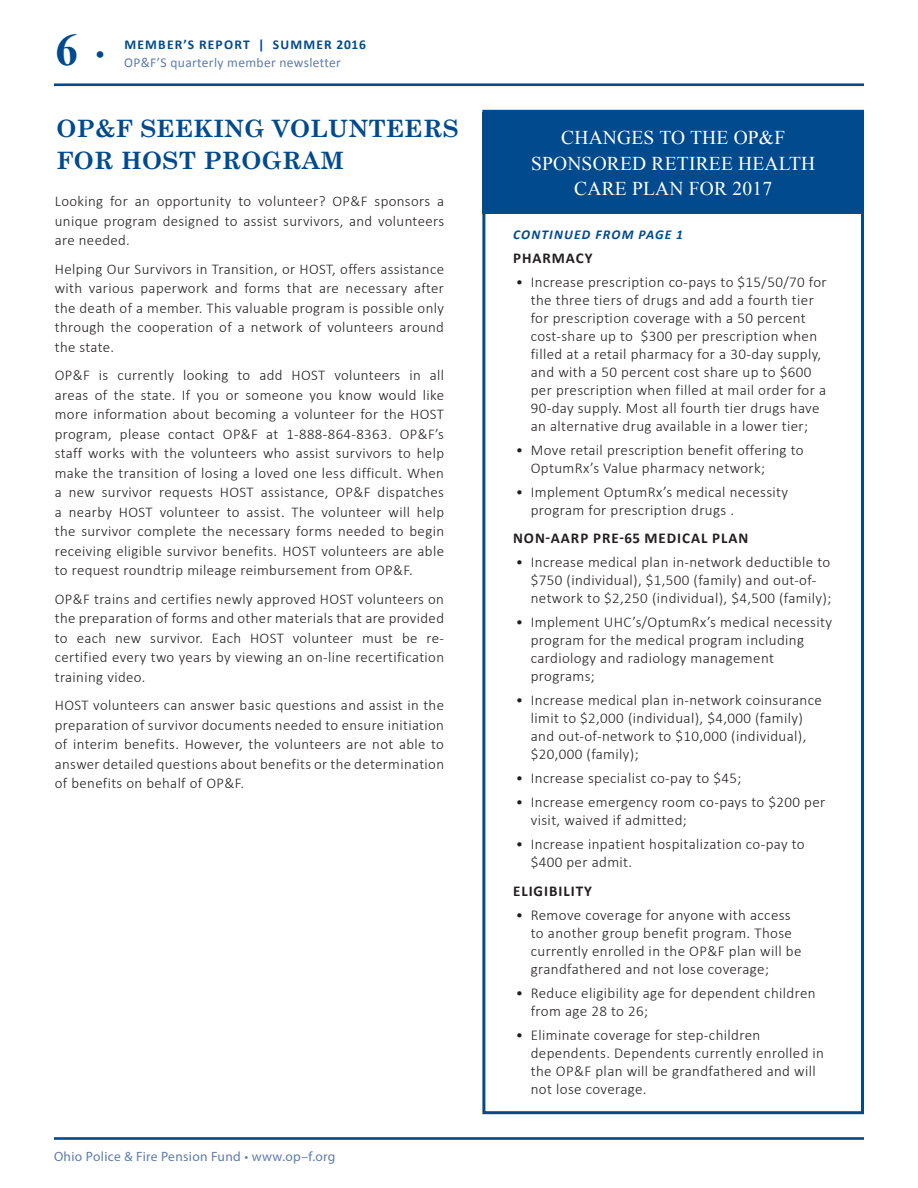
<style>
.page{position:relative;width:918px;height:1188px;background:#fff}
.page>*{position:absolute;margin:0;border:0;box-sizing:border-box;transform-origin:0 0}
.t1{font:700 45px "Times New Roman";color:#004a8d}
.t2{font:700 24px/31.5px "Century Schoolbook";letter-spacing:.01em;color:#004a8d}
.t3{font:21px "Helvetica LT Std";color:#004a8d}
.t4{font:19.5px/25.5px "Times New Roman";letter-spacing:.01em;color:#fff;text-align:center}
.t5{font:300 15px/18px "Calibri";letter-spacing:.025em;color:#231f20}
.t6{font:700 15px "Calibri";letter-spacing:.065em;color:#231f20}
.t7{font:300 14.85px/19.5px "Calibri";letter-spacing:.025em;color:#231f20;text-align:justify}
.t8{font:13.5px "Myriad Pro";letter-spacing:.025em;color:#5f7bb0}
.t9{font:13.5px "Calibri";letter-spacing:.025em;color:#5f7bb0}
.t10{font:700 13.5px "Calibri";letter-spacing:.09em;color:#004a8d}
.t11{font:italic 700 13.5px "Calibri";letter-spacing:.09em;color:#004a8d}
</style>
<div class="page">
<hr style="left:54px;top:83px;width:810px;height:3px;background:#004a8d">
<hr style="left:54px;top:1137px;width:810px;height:3px;background:#004a8d">
<div style="left:482px;top:110px;width:382px;height:1004px;border:3px solid #004a8d"></div>
<div style="left:482px;top:112px;width:382px;height:101px;background:#004a8d"></div>
<h1 class="t1" style="left:56px;top:19px;width:24px">6</h1>
<h3 class="t3" style="left:97px;top:42px;width:9px">•</h3>
<p class="t10" style="left:124px;top:36px;width:243px">MEMBER’S REPORT | SUMMER 2016</p>
<p class="t9" style="left:124px;top:54px;width:218px">OP&amp;F’S quarterly member newsletter</p>
<h2 class="t2" style="left:56px;top:112px;width:404px">OP&amp;F SEEKING VOLUNTEERS<br>FOR HOST PROGRAM</h2>
<h3 class="t4" style="left:531px;top:125px;width:286px">CHANGES TO THE OP&amp;F<br>SPONSORED RETIREE HEALTH<br>CARE PLAN FOR 2017</h3>
<p class="t11" style="left:513px;top:226px;width:172px">CONTINUED FROM PAGE 1</p>
<p class="t6" style="left:513px;top:248px;width:81px">PHARMACY</p>
<p class="t5" style="left:531px;top:273px;width:297px;text-indent:-15px">• Increase prescription co-pays to $15/50/70 for the three tiers of drugs and add a fourth tier for prescription coverage with a 50 percent cost-share up to $300 per prescription when filled at a retail pharmacy for a 30-day supply, and with a 50 percent cost share up to $600 per prescription when filled at mail order for a 90-day supply. Most all fourth tier drugs have an alternative drug available in a lower tier;</p>
<p class="t5" style="left:531px;top:441px;width:274px;text-indent:-15px">• Move retail prescription benefit offering to<br>OptumRx’s Value pharmacy network;</p>
<p class="t5" style="left:531px;top:483px;width:259px;text-indent:-15px">• Implement OptumRx’s medical necessity program for prescription drugs .</p>
<p class="t6" style="left:513px;top:529px;width:237px">NON-AARP PRE-65 MEDICAL PLAN</p>
<p class="t5" style="left:531px;top:553px;width:302px;text-indent:-15px">• Increase medical plan in-network deductible to $750 (individual), $1,500 (family) and out-of&shy;network to $2,250 (individual), $4,500 (family);</p>
<p class="t5" style="left:531px;top:613px;width:303px;text-indent:-15px">• Implement UHC’s/OptumRx’s medical necessity program for the medical program including cardiology and radiology management programs;</p>
<p class="t5" style="left:531px;top:691px;width:293px;text-indent:-15px">• Increase medical plan in-network coinsurance limit to $2,000 (individual), $4,000 (family) and out-of-network to $10,000 (individual), $20,000 (family);</p>
<p class="t5" style="left:516px;top:769px;width:227px">• Increase specialist co-pay to $45;</p>
<p class="t5" style="left:531px;top:793px;width:296px;text-indent:-15px">• Increase emergency room co-pays to $200 per visit, waived if admitted;</p>
<p class="t5" style="left:531px;top:835px;width:275px;text-indent:-15px">• Increase inpatient hospitalization co-pay to $400 per admit.</p>
<p class="t6" style="left:513px;top:881px;width:80px">ELIGIBILITY</p>
<p class="t5" style="left:531px;top:906px;width:272px;text-indent:-15px">• Remove coverage for anyone with access to another group benefit program. Those currently enrolled in the OP&amp;F plan will be grandfathered and not lose coverage;</p>
<p class="t5" style="left:531px;top:984px;width:286px;text-indent:-15px">• Reduce eligibility age for dependent children from age 28 to 26;</p>
<p class="t5" style="left:531px;top:1026px;width:295px;text-indent:-15px">• Eliminate coverage for step-children dependents. Dependents currently enrolled in the OP&amp;F plan will be grandfathered and will not lose coverage.</p>
<p class="t7" style="left:55px;top:192px;width:391px">Looking for an opportunity to volunteer? OP&amp;F sponsors a unique program designed to assist survivors, and volunteers are needed.</p>
<p class="t7" style="left:55px;top:259px;width:391px">Helping Our Survivors in Transition, or HOST, offers assistance with various paperwork and forms that are necessary after the death of a member. This valuable program is possible only through the cooperation of a network of volunteers around the state.</p>
<p class="t7" style="left:55px;top:366px;width:391px">OP&amp;F is currently looking to add HOST volunteers in all areas of the state. If you or someone you know would like more information about becoming a volunteer for the HOST program, please contact OP&amp;F at 1-888-864-8363. OP&amp;F’s staff works with the volunteers who assist survivors to help make the transition of losing a loved one less difficult. When a new survivor requests HOST assistance, OP&amp;F dispatches a nearby HOST volunteer to assist. The volunteer will help the survivor complete the necessary forms needed to begin receiving eligible survivor benefits. HOST volunteers are able to request roundtrip mileage reimbursement from OP&amp;F.</p>
<p class="t7" style="left:55px;top:589px;width:391px">OP&amp;F trains and certifies newly approved HOST volunteers on the preparation of forms and other materials that are provided to each new survivor. Each HOST volunteer must be re&shy;certified every two years by viewing an on-line recertification training video.</p>
<p class="t7" style="left:55px;top:695px;width:391px">HOST volunteers can answer basic questions and assist in the preparation of survivor documents needed to ensure initiation of interim benefits. However, the volunteers are not able to answer detailed questions about benefits or the determination of benefits on behalf of OP&amp;F.</p>
<p class="t8" style="left:54px;top:1148px;width:283px">Ohio Police &amp; Fire Pension Fund • www.op–f.org</p>
</div>
